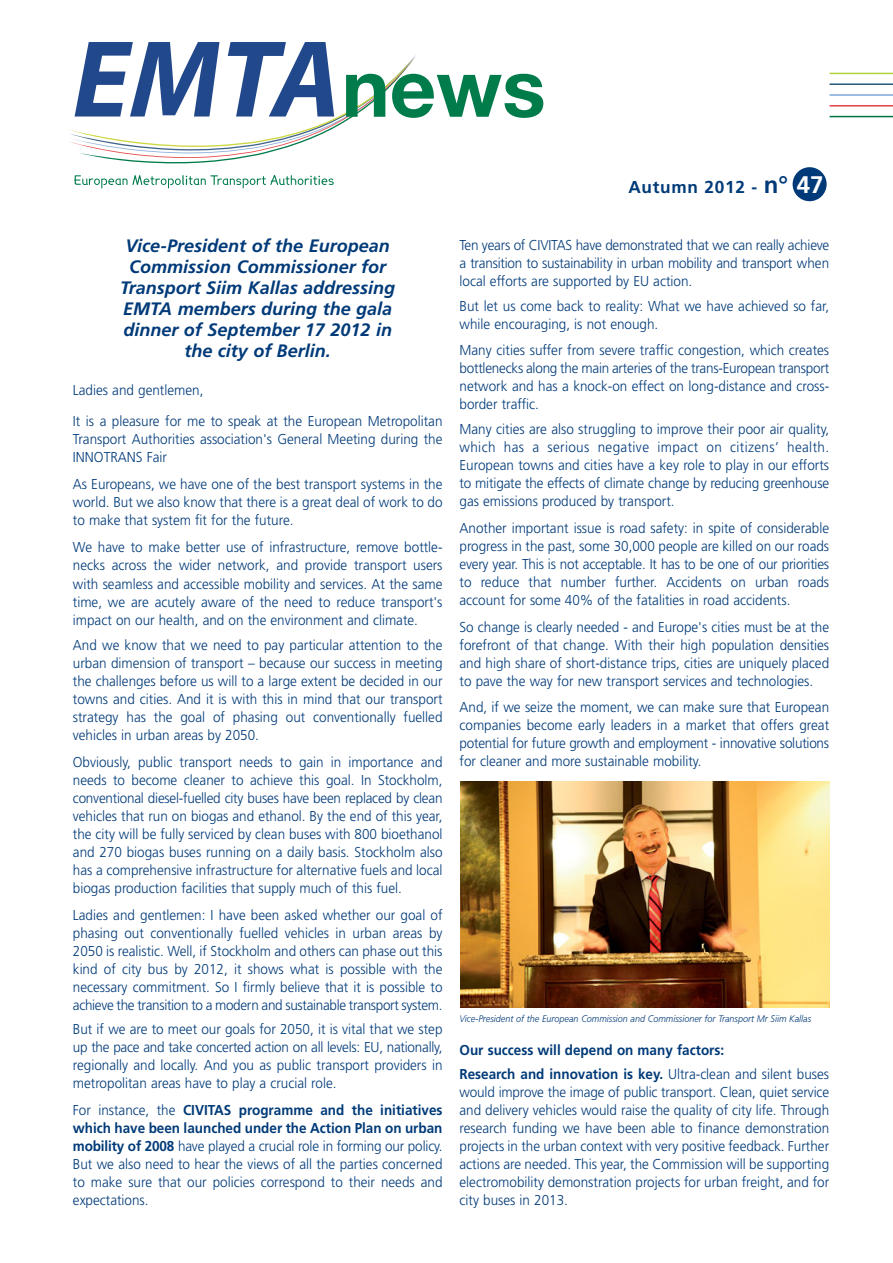
<style>
.page{position:relative;width:893px;height:1263px;background:#fff}
.page>*{position:absolute;margin:0;border:0;box-sizing:border-box;transform-origin:0 0}
.t1{font:81px "Helvetica Neue Bold+FOZEPD";color:#007c4b}
.t2{font:italic 700 18px/21px "Frutiger";color:#003a78;text-align:center}
.t3{font:700 17.25px "Frutiger";letter-spacing:.04em;color:#003a78}
.t4{font:300 14.25px/18px "Frutiger";color:#003a78;text-align:justify;scale:.94 1}
.t5{font:700 14.25px/24px "Frutiger";color:#003a78;scale:.94 1}
.t6{font:italic 300 9.6px "Frutiger";color:#003a78;scale:.94 1}
.s1{font-size:24px}
.s2{font-size:24px;color:#fff}
.s3{font-weight:700}
.s4{font-weight:300}
</style>
<div class="page">
<svg style="left:69px;top:42px;width:347px;height:122px"></svg>
<svg style="left:74px;top:175px;width:260px;height:13px"></svg>
<div style="left:793px;top:167px;width:34px;height:34px;background:#003a78;border-radius:50%"></div>
<hr style="left:830px;top:73px;width:63px;height:1px;background:#b3d235">
<hr style="left:830px;top:83px;width:63px;height:2px;background:#24587c">
<hr style="left:830px;top:94px;width:63px;height:2px;background:#7da7d8">
<hr style="left:830px;top:105px;width:63px;height:2px;background:#e53f45">
<hr style="left:830px;top:116px;width:63px;height:1px;background:#00723e">
<img style="left:460px;top:782px;width:370px;height:226px">
<h1 class="t1" style="left:342px;top:38px;width:205px">news</h1>
<p class="t3" style="left:628px;top:180px;width:197px">Autumn 2012 - <span class="s1">n°</span> <span class="s2">47</span></p>
<p class="t2" style="left:120px;top:237px;width:277px">Vice-President of the European<br>Commission Commissioner for<br>Transport Siim Kallas addressing<br>EMTA members during the gala dinner of September 17 2012 in the city of Berlin.</p>
<p class="t4" style="left:73px;top:382px;width:140px">Ladies and gentlemen,</p>
<p class="t4" style="left:73px;top:414px;width:395px">It is a pleasure for me to speak at the European Metropolitan Transport Authorities association's General Meeting during the INNOTRANS Fair</p>
<p class="t4" style="left:73px;top:477px;width:395px">As Europeans, we have one of the best transport systems in the world. But we also know that there is a great deal of work to do to make that system fit for the future.</p>
<p class="t4" style="left:73px;top:540px;width:395px">We have to make better use of infrastructure, remove bottle&shy;necks across the wider network, and provide transport users with seamless and accessible mobility and services. At the same time, we are acutely aware of the need to reduce transport's impact on our health, and on the environment and climate.</p>
<p class="t4" style="left:73px;top:637px;width:395px">And we know that we need to pay particular attention to the urban dimension of transport – because our success in meeting the challenges before us will to a large extent be decided in our towns and cities. And it is with this in mind that our transport strategy has the goal of phasing out conventionally fuelled vehicles in urban areas by 2050.</p>
<p class="t4" style="left:73px;top:754px;width:395px">Obviously, public transport needs to gain in importance and needs to become cleaner to achieve this goal. In Stockholm, conventional diesel-fuelled city buses have been replaced by clean vehicles that run on biogas and ethanol. By the end of this year, the city will be fully serviced by clean buses with 800 bioethanol and 270 biogas buses running on a daily basis. Stockholm also has a comprehensive infrastructure for alternative fuels and local biogas production facilities that supply much of this fuel.</p>
<p class="t4" style="left:73px;top:907px;width:395px">Ladies and gentlemen: I have been asked whether our goal of phasing out conventionally fuelled vehicles in urban areas by 2050 is realistic. Well, if Stockholm and others can phase out this kind of city bus by 2012, it shows what is possible with the necessary commitment. So I firmly believe that it is possible to achieve the transition to a modern and sustainable transport system.</p>
<p class="t4" style="left:73px;top:1021px;width:395px">But if we are to meet our goals for 2050, it is vital that we step up the pace and take concerted action on all levels: EU, nationally, regionally and locally. And you as public transport providers in metropolitan areas have to play a crucial role.</p>
<p class="t4" style="left:73px;top:1102px;width:395px">For instance, the <span class="s3">CIVITAS programme and the initiatives which have been launched under the Action Plan on urban mobility of 2008</span> have played a crucial role in forming our policy.<br>But we also need to hear the views of all the parties concerned to make sure that our policies correspond to their needs and expectations.</p>
<p class="t4" style="left:460px;top:237px;width:395px">Ten years of CIVITAS have demonstrated that we can really achieve a transition to sustainability in urban mobility and transport when local efforts are supported by EU action.</p>
<p class="t4" style="left:460px;top:298px;width:395px">But let us come back to reality: What we have achieved so far, while encouraging, is not enough.</p>
<p class="t4" style="left:460px;top:342px;width:395px">Many cities suffer from severe traffic congestion, which creates bottlenecks along the main arteries of the trans-European transport network and has a knock-on effect on long-distance and cross&shy;border traffic.</p>
<p class="t4" style="left:460px;top:421px;width:395px">Many cities are also struggling to improve their poor air quality, which has a serious negative impact on citizens’ health.<br>European towns and cities have a key role to play in our efforts to mitigate the effects of climate change by reducing greenhouse gas emissions produced by transport.</p>
<p class="t4" style="left:460px;top:520px;width:395px">Another important issue is road safety: in spite of considerable progress in the past, some 30,000 people are killed on our roads every year. This is not acceptable. It has to be one of our priorities to reduce that number further. Accidents on urban roads account for some 40% of the fatalities in road accidents.</p>
<p class="t4" style="left:460px;top:619px;width:395px">So change is clearly needed - and Europe's cities must be at the forefront of that change. With their high population densities and high share of short-distance trips, cities are uniquely placed to pave the way for new transport services and technologies.</p>
<p class="t4" style="left:460px;top:699px;width:395px">And, if we seize the moment, we can make sure that European companies become early leaders in a market that offers great potential for future growth and employment - innovative solutions for cleaner and more sustainable mobility.</p>
<p class="t6" style="left:460px;top:1015px;width:376px">Vice-President of the European Commission and Commissioner for Transport Mr Siim Kallas</p>
<p class="t5" style="left:460px;top:1039px;width:395px">Our success will depend on many factors:<br>Research and innovation is key. <span class="s4">Ultra-clean and silent buses</span></p>
<p class="t4" style="left:460px;top:1084px;width:395px">would improve the image of public transport. Clean, quiet service and delivery vehicles would raise the quality of city life. Through research funding we have been able to finance demonstration projects in the urban context with very positive feedback. Further actions are needed. This year, the Commission will be supporting electromobility demonstration projects for urban freight, and for city buses in 2013.</p>
</div>
